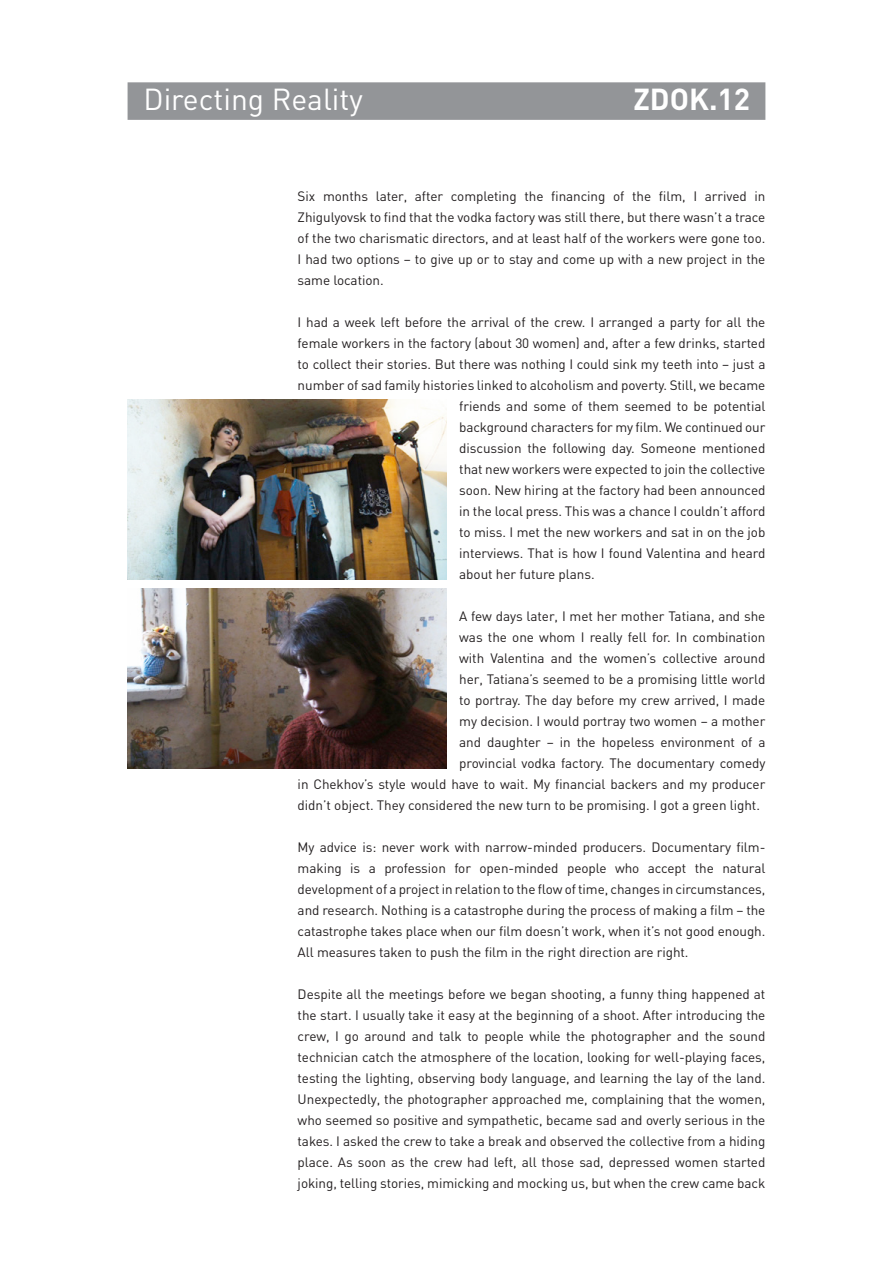
<style>
.page{position:relative;width:893px;height:1263px;background:#fff}
.page>*{position:absolute;margin:0;border:0;box-sizing:border-box;transform-origin:0 0}
.t1{font:30px "DIN";color:#fff}
.t2{font:700 30px "DIN";color:#fff}
.t3{font:13.5px/21px "DIN";letter-spacing:-.005em;color:#231f20;text-align:justify}
</style>
<div class="page">
<div style="left:128px;top:82px;width:637px;height:38px;background:#939598"></div>
<img style="left:128px;top:589px;width:318px;height:179px">
<img style="left:128px;top:400px;width:318px;height:179px">
<h1 class="t1" style="left:144px;top:80px;width:221px">Directing Reality</h1>
<h1 class="t2" style="left:633px;top:80px;width:118px">ZDOK.12</h1>
<p class="t3" style="left:298px;top:185px;width:469px">Six months later, after completing the financing of the film, I arrived in Zhigulyovsk to find that the vodka factory was still there, but there wasn’t a trace of the two charismatic directors, and at least half of the workers were gone too.<br>I had two options – to give up or to stay and come up with a new project in the same location.</p>
<p class="t3" style="left:298px;top:311px;width:469px">I had a week left before the arrival of the crew. I arranged a party for all the</p>
<p class="t3" style="left:298px;top:332px;width:469px">female workers in the factory (about 30 women) and, after a few drinks, started</p>
<p class="t3" style="left:298px;top:353px;width:469px">to collect their stories. But there was nothing I could sink my teeth into – just a</p>
<p class="t3" style="left:298px;top:374px;width:469px">number of sad family histories linked to alcoholism and poverty. Still, we became</p>
<p class="t3" style="left:459px;top:395px;width:308px">friends and some of them seemed to be potential</p>
<p class="t3" style="left:459px;top:416px;width:308px">background characters for my film. We continued our</p>
<p class="t3" style="left:459px;top:437px;width:308px">discussion the following day. Someone mentioned</p>
<p class="t3" style="left:459px;top:458px;width:308px">that new workers were expected to join the collective</p>
<p class="t3" style="left:459px;top:479px;width:308px">soon. New hiring at the factory had been announced</p>
<p class="t3" style="left:459px;top:500px;width:308px">in the local press. This was a chance I couldn’t afford</p>
<p class="t3" style="left:459px;top:521px;width:308px">to miss. I met the new workers and sat in on the job</p>
<p class="t3" style="left:459px;top:542px;width:308px">interviews. That is how I found Valentina and heard</p>
<p class="t3" style="left:459px;top:563px;width:137px">about her future plans.</p>
<p class="t3" style="left:459px;top:605px;width:308px">A few days later, I met her mother Tatiana, and she</p>
<p class="t3" style="left:459px;top:626px;width:308px">was the one whom I really fell for. In combination</p>
<p class="t3" style="left:459px;top:647px;width:308px">with Valentina and the women’s collective around</p>
<p class="t3" style="left:459px;top:668px;width:308px">her, Tatiana’s seemed to be a promising little world</p>
<p class="t3" style="left:459px;top:689px;width:308px">to portray. The day before my crew arrived, I made</p>
<p class="t3" style="left:459px;top:711px;width:308px">my decision. I would portray two women – a mother</p>
<p class="t3" style="left:459px;top:732px;width:308px">and daughter – in the hopeless environment of a</p>
<p class="t3" style="left:459px;top:753px;width:308px">provincial vodka factory. The documentary comedy</p>
<p class="t3" style="left:298px;top:774px;width:469px">in Chekhov’s style would have to wait. My financial backers and my producer</p>
<p class="t3" style="left:298px;top:795px;width:464px">didn’t object. They considered the new turn to be promising. I got a green light.</p>
<p class="t3" style="left:298px;top:837px;width:469px;text-align:left">My advice is: never work with narrow-minded producers. Documentary film&shy;making is a profession for open-minded people who accept the natural development of a project in relation to the flow of time, changes in circumstances, and research. Nothing is a catastrophe during the process of making a film – the catastrophe takes place when our film doesn’t work, when it’s not good enough.<br>All measures taken to push the film in the right direction are right.</p>
<p class="t3" style="left:298px;top:984px;width:469px">Despite all the meetings before we began shooting, a funny thing happened at the start. I usually take it easy at the beginning of a shoot. After introducing the crew, I go around and talk to people while the photographer and the sound technician catch the atmosphere of the location, looking for well-playing faces, testing the lighting, observing body language, and learning the lay of the land.<br>Unexpectedly, the photographer approached me, complaining that the women, who seemed so positive and sympathetic, became sad and overly serious in the takes. I asked the crew to take a break and observed the collective from a hiding place. As soon as the crew had left, all those sad, depressed women started joking, telling stories, mimicking and mocking us, but when the crew came back</p>
</div>
